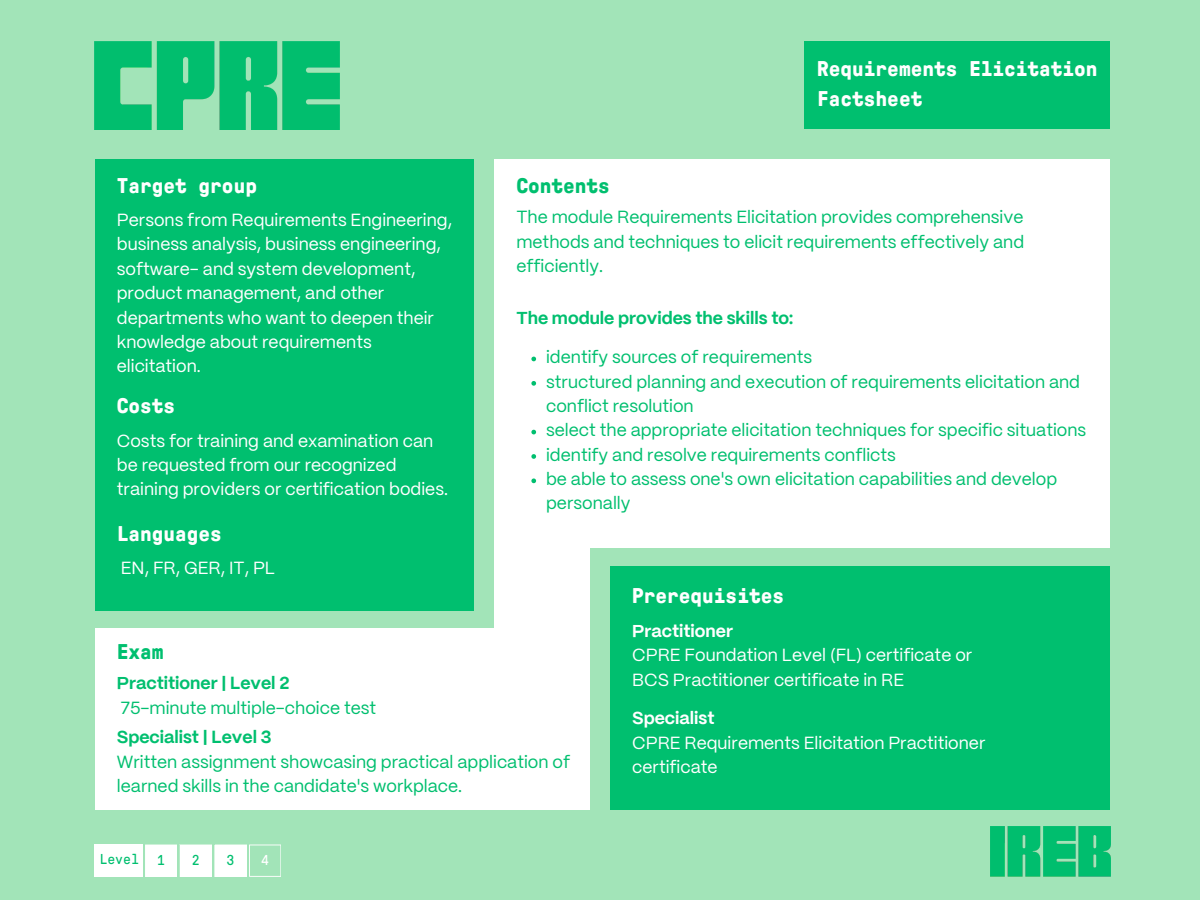
<style>
.page{position:relative;width:1200px;height:900px;background:#a2e4b8}
.page>*{position:absolute;margin:0;border:0;box-sizing:border-box;transform-origin:0 0}
.t1{font:700 21.25px "GT Pressura Mono";color:#fff}
.t2{font:700 21.25px "GT Pressura Mono";color:#00bf6f}
.t3{font:17.5px/24.4px "PP Mori";color:#00bf6f}
.t4{font:17.5px/24.4px "PP Mori";color:#fff}
.t5{font:700 17.5px "PP Mori";color:#00bf6f}
.t6{font:14.38px "GT Pressura Mono";color:#00bf6f}
.t7{font:14.38px "GT Pressura Mono";color:#fff}
.s1{font-weight:700}
</style>
<div class="page">
<img style="left:95px;top:41px;width:244px;height:89px">
<img style="left:990px;top:827px;width:120px;height:50px">
<div style="left:95px;top:159px;width:379px;height:451px;background:#00bf6f"></div>
<div style="left:494px;top:159px;width:616px;height:389px;background:#fff"></div>
<div style="left:610px;top:567px;width:500px;height:243px;background:#00bf6f"></div>
<div style="left:95px;top:628px;width:494px;height:182px;background:#fff"></div>
<div style="left:494px;top:537px;width:95px;height:126px;background:#fff"></div>
<svg style="left:95px;top:845px;width:186px;height:31px"></svg>
<svg style="left:531px;top:357px;width:5px;height:4px"></svg>
<svg style="left:531px;top:381px;width:5px;height:5px"></svg>
<svg style="left:531px;top:430px;width:5px;height:4px"></svg>
<svg style="left:531px;top:454px;width:5px;height:5px"></svg>
<svg style="left:531px;top:478px;width:5px;height:5px"></svg>
<div style="left:805px;top:41px;width:305px;height:88px;background:#00bf6f"></div>
<h1 class="t1" style="left:117px;top:176px;width:142px">Target group</h1>
<p class="t4" style="left:117px;top:209px;width:337px">Persons from Requirements Engineering, business analysis, business engineering, software- and system development, product management, and other departments who want to deepen their knowledge about requirements elicitation.</p>
<h1 class="t1" style="left:117px;top:396px;width:60px">Costs</h1>
<h4 class="t4" style="left:117px;top:430px;width:333px">Costs for training and examination can be requested from our recognized training providers or certification bodies.</h4>
<h4 class="t1" style="left:117px;top:524px;width:107px">Languages</h4>
<h1 class="t4" style="left:121px;top:557px;width:156px">EN, FR, GER, IT, PL</h1>
<h1 class="t2" style="left:516px;top:176px;width:95px">Contents</h1>
<p class="t1" style="left:817px;top:59px;width:282px">Requirements Elicitation</p>
<p class="t1" style="left:817px;top:89px;width:107px">Factsheet</p>
<h1 class="t3" style="left:516px;top:206px;width:509px;text-align:justify">The module Requirements Elicitation provides comprehensive methods and techniques to elicit requirements effectively and efficiently.</h1>
<h4 class="t5" style="left:516px;top:311px;width:278px">The module provides the skills to:</h4>
<h1 class="t3" style="left:546px;top:346px;width:267px">identify sources of requirements</h1>
<h1 class="t3" style="left:546px;top:371px;width:536px">structured planning and execution of requirements elicitation and conflict resolution</h1>
<h4 class="t3" style="left:546px;top:419px;width:542px">select the appropriate elicitation techniques for specific situations</h4>
<h1 class="t3" style="left:546px;top:444px;width:351px">identify and resolve requirements conflicts</h1>
<h4 class="t3" style="left:546px;top:468px;width:513px">be able to assess one's own elicitation capabilities and develop personally</h4>
<h2 class="t1" style="left:632px;top:586px;width:153px">Prerequisites</h2>
<h3 class="t2" style="left:117px;top:642px;width:48px">Exam</h3>
<p class="t3" style="left:117px;top:672px;width:261px"><span class="s1">Practitioner | Level 2<br></span>75-minute multiple-choice test</p>
<p class="t3" style="left:117px;top:726px;width:455px"><span class="s1">Specialist | Level 3<br></span>Written assignment showcasing practical application of learned skills in the candidate's workplace.</p>
<h4 class="t6" style="left:99px;top:853px;width:41px">Level</h4>
<h4 class="t6" style="left:157px;top:853px;width:9px">1</h4>
<p class="t6" style="left:192px;top:853px;width:9px">2</p>
<p class="t6" style="left:227px;top:853px;width:9px">3</p>
<p class="t7" style="left:261px;top:853px;width:9px">4</p>
<p class="t4" style="left:632px;top:620px;width:342px"><span class="s1">Practitioner<br></span>CPRE Foundation Level (FL) certificate or<br>BCS Practitioner certificate in RE</p>
<p class="t4" style="left:632px;top:707px;width:355px"><span class="s1">Specialist<br></span>CPRE Requirements Elicitation Practitioner certificate</p>
</div>
